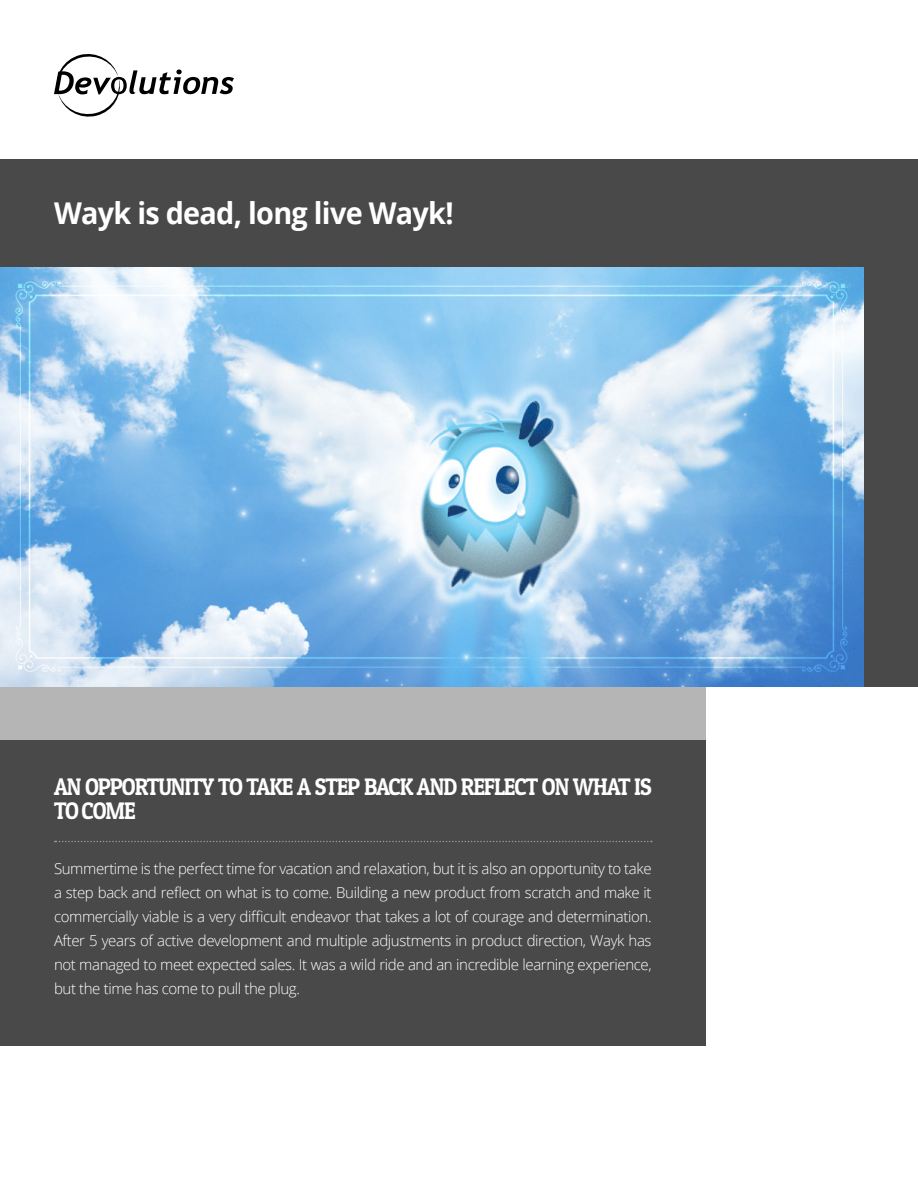
<style>
.page{position:relative;width:918px;height:1188px;background:#fff}
.page>*{position:absolute;margin:0;border:0;box-sizing:border-box;transform-origin:0 0}
.t1{font:700 30px "Open Sans";letter-spacing:-.025em;color:#fff;scale:.96 1}
.t2{font:24px/24px "Patua One";letter-spacing:-.05em;color:#fff;scale:.9 1}
.t3{font:300 15px/24px "Open Sans";letter-spacing:-.025em;color:#fff;text-align:justify}
</style>
<div class="page">
<div style="left:0;top:159px;width:918px;height:527px;background:#494949"></div>
<svg style="left:54px;top:54px;width:180px;height:63px"></svg>
<div style="left:0;top:686px;width:706px;height:327px;background:#b5b5b5"></div>
<div style="left:0;top:740px;width:706px;height:306px;background:#494949"></div>
<svg style="left:55px;top:841px;width:597px;height:1px"></svg>
<img style="left:0;top:267px;width:864px;height:419px">
<p class="t1" style="left:54px;top:192px;width:418px">Wayk is dead, long live Wayk!</p>
<p class="t2" style="left:54px;top:775px;width:666px">AN OPPORTUNITY TO TAKE A STEP BACK AND REFLECT ON WHAT IS<br>TO COME</p>
<p class="t3" style="left:54px;top:856px;width:599px">Summertime is the perfect time for vacation and relaxation, but it is also an opportunity to take a step back and reflect on what is to come. Building a new product from scratch and make it commercially viable is a very difficult endeavor that takes a lot of courage and determination.<br>After 5 years of active development and multiple adjustments in product direction, Wayk has not managed to meet expected sales. It was a wild ride and an incredible learning experience, but the time has come to pull the plug.</p>
</div>
